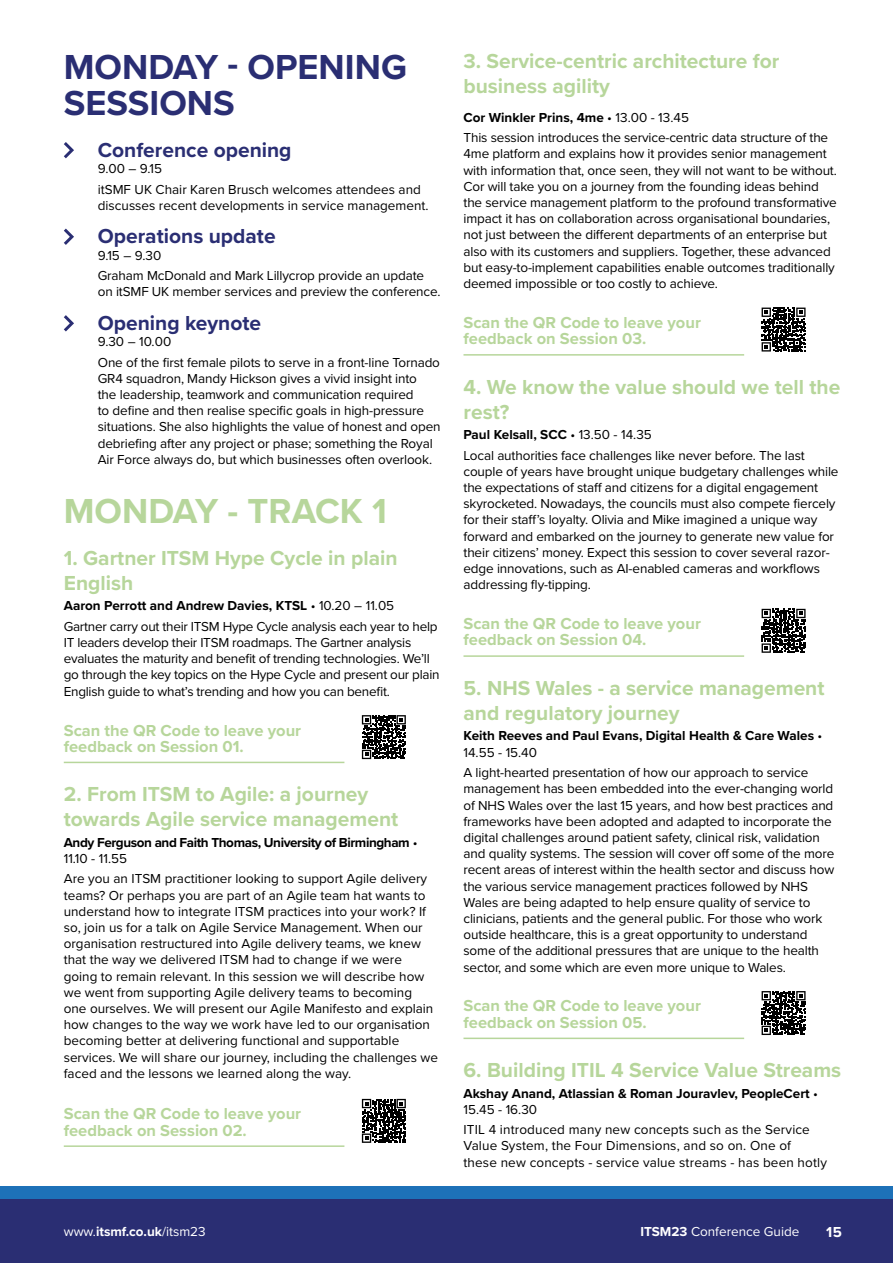
<style>
.page{position:relative;width:893px;height:1263px;background:#fff}
.page>*{position:absolute;margin:0;border:0;box-sizing:border-box;transform-origin:0 0}
.t1{font:700 36px/36px "Proxima Nova";color:#2a2e73}
.t2{font:700 36px "Proxima Nova";color:#b7d69b}
.t3{font:700 21px/25.2px "Proxima Nova";color:#b7d69b}
.t4{font:700 21px "Proxima Nova";color:#2a2e73}
.t5{font:700 16.5px/16.2px "Proxima Nova";color:#b7d69b}
.t6{font:700 15px "Proxima Nova";color:#fff}
.t7{font:13.5px/16.2px "Proxima Nova";letter-spacing:-.01em;color:#000}
.t8{font:13.5px/16.2px "Proxima Nova";letter-spacing:.01em;color:#000}
.t9{font:700 13.5px/16.2px "Proxima Nova";color:#000}
.t10{font:700 13.5px/16.2px "Proxima Nova";letter-spacing:-.03em;color:#000}
.t11{font:13.5px "Proxima Nova";color:#fff}
.s1{font-weight:700}
.s2{font-weight:400}
</style>
<div class="page">
<div style="left:0;top:1197px;width:893px;height:66px;background:#2a2e73"></div>
<div style="left:0;top:1186px;width:893px;height:13px;background:#1d71b8"></div>
<svg style="left:64px;top:142px;width:10px;height:17px"></svg>
<svg style="left:64px;top:228px;width:10px;height:17px"></svg>
<svg style="left:64px;top:315px;width:10px;height:17px"></svg>
<svg style="left:362px;top:715px;width:44px;height:44px"></svg>
<hr style="left:64px;top:762px;width:280px;height:1px;background:#b7d69b">
<svg style="left:362px;top:1099px;width:44px;height:44px"></svg>
<hr style="left:64px;top:1145px;width:280px;height:2px;background:#b7d69b">
<svg style="left:761px;top:307px;width:45px;height:45px"></svg>
<svg style="left:762px;top:308px;width:43px;height:43px"></svg>
<hr style="left:463px;top:354px;width:281px;height:2px;background:#b7d69b">
<svg style="left:762px;top:609px;width:43px;height:44px"></svg>
<hr style="left:463px;top:655px;width:281px;height:2px;background:#b7d69b">
<svg style="left:762px;top:991px;width:43px;height:44px"></svg>
<hr style="left:463px;top:1037px;width:281px;height:2px;background:#b7d69b">
<h1 class="t1" style="left:64px;top:49px;width:345px">MONDAY - OPENING<br>SESSIONS</h1>
<h2 class="t4" style="left:98px;top:134px;width:195px">Conference opening</h2>
<p class="t7" style="left:98px;top:158px;width:325px;line-height:20.4px">9.00 – 9.15<br>itSMF UK Chair Karen Brusch welcomes attendees and</p>
<p class="t7" style="left:98px;top:197px;width:332px">discusses recent developments in service management.</p>
<h2 class="t4" style="left:98px;top:221px;width:179px">Operations update</h2>
<p class="t7" style="left:98px;top:244px;width:328px;line-height:20.4px">9.15 – 9.30<br>Graham McDonald and Mark Lillycrop provide an update</p>
<p class="t7" style="left:98px;top:283px;width:344px">on itSMF UK member services and preview the conference.</p>
<h2 class="t4" style="left:98px;top:307px;width:165px">Opening keynote</h2>
<p class="t7" style="left:98px;top:331px;width:344px;line-height:20.4px">9.30 – 10.00<br>One of the first female pilots to serve in a front-line Tornado</p>
<p class="t7" style="left:98px;top:370px;width:344px">GR4 squadron, Mandy Hickson gives a vivid insight into<br>the leadership, teamwork and communication required<br>to define and then realise specific goals in high-pressure situations. She also highlights the value of honest and open debriefing after any project or phase; something the Royal Air Force always do, but which businesses often overlook.</p>
<h1 class="t2" style="left:64px;top:484px;width:324px">MONDAY - TRACK 1</h1>
<h2 class="t3" style="left:64px;top:545px;width:335px">1. Gartner ITSM Hype Cycle in plain<br>English</h2>
<p class="t7" style="left:64px;top:595px;width:375px;line-height:20.4px"><span class="s1">Aaron Perrott and Andrew Davies, KTSL</span> • 10.20 – 11.05<br>Gartner carry out their ITSM Hype Cycle analysis each year to help</p>
<p class="t7" style="left:64px;top:634px;width:377px">IT leaders develop their ITSM roadmaps. The Gartner analysis evaluates the maturity and benefit of trending technologies. We’ll go through the key topics on the Hype Cycle and present our plain English guide to what’s trending and how you can benefit.</p>
<p class="t5" style="left:64px;top:721px;width:239px">Scan the QR Code to leave your feedback on Session 01.</p>
<h2 class="t3" style="left:64px;top:781px;width:336px">2. From ITSM to Agile: a journey towards Agile service management</h2>
<p class="t10" style="left:64px;top:834px;width:355px">Andy Ferguson and Faith Thomas, University of Birmingham <span class="s2">•<br>11.10 - 11.55</span></p>
<p class="t7" style="left:64px;top:870px;width:376px">Are you an ITSM practitioner looking to support Agile delivery teams? Or perhaps you are part of an Agile team hat wants to understand how to integrate ITSM practices into your work? If so, join us for a talk on Agile Service Management. When our organisation restructured into Agile delivery teams, we knew that the way we delivered ITSM had to change if we were going to remain relevant. In this session we will describe how we went from supporting Agile delivery teams to becoming one ourselves. We will present our Agile Manifesto and explain how changes to the way we work have led to our organisation becoming better at delivering functional and supportable services. We will share our journey, including the challenges we faced and the lessons we learned along the way.</p>
<p class="t5" style="left:64px;top:1105px;width:239px">Scan the QR Code to leave your feedback on Session 02.</p>
<h2 class="t3" style="left:463px;top:48px;width:317px">3. Service-centric architecture for business agility</h2>
<p class="t7" style="left:463px;top:106px;width:366px;line-height:20.4px"><span class="s1">Cor Winkler Prins, 4me</span> • 13.00 - 13.45<br>This session introduces the service-centric data structure of the</p>
<p class="t7" style="left:463px;top:145px;width:375px">4me platform and explains how it provides senior management with information that, once seen, they will not want to be without.<br>Cor will take you on a journey from the founding ideas behind the service management platform to the profound transformative impact it has on collaboration across organisational boundaries, not just between the different departments of an enterprise but also with its customers and suppliers. Together, these advanced but easy-to-implement capabilities enable outcomes traditionally deemed impossible or too costly to achieve.</p>
<p class="t5" style="left:463px;top:314px;width:239px">Scan the QR Code to leave your feedback on Session 03.</p>
<h2 class="t3" style="left:463px;top:373px;width:378px">4. We know the value should we tell the rest?</h2>
<p class="t7" style="left:463px;top:424px;width:343px;line-height:20.4px"><span class="s1">Paul Kelsall, SCC</span> • 13.50 - 14.35<br>Local authorities face challenges like never before. The last</p>
<p class="t7" style="left:463px;top:463px;width:376px">couple of years have brought unique budgetary challenges while the expectations of staff and citizens for a digital engagement skyrocketed. Nowadays, the councils must also compete fiercely for their staff’s loyalty. Olivia and Mike imagined a unique way forward and embarked on the journey to generate new value for their citizens’ money. Expect this session to cover several razor&shy;edge innovations, such as AI-enabled cameras and workflows addressing fly-tipping.</p>
<p class="t5" style="left:463px;top:615px;width:239px">Scan the QR Code to leave your feedback on Session 04.</p>
<h2 class="t3" style="left:463px;top:675px;width:363px">5. NHS Wales - a service management and regulatory journey</h2>
<p class="t9" style="left:463px;top:727px;width:360px">Keith Reeves and Paul Evans, Digital Health &amp; Care Wales <span class="s2">•<br>14.55 - 15.40</span></p>
<p class="t7" style="left:463px;top:764px;width:372px">A light-hearted presentation of how our approach to service management has been embedded into the ever-changing world of NHS Wales over the last 15 years, and how best practices and frameworks have been adopted and adapted to incorporate the digital challenges around patient safety, clinical risk, validation and quality systems. The session will cover off some of the more recent areas of interest within the health sector and discuss how the various service management practices followed by NHS Wales are being adapted to help ensure quality of service to clinicians, patients and the general public. For those who work outside healthcare, this is a great opportunity to understand some of the additional pressures that are unique to the health sector, and some which are even more unique to Wales.</p>
<p class="t5" style="left:463px;top:997px;width:239px">Scan the QR Code to leave your feedback on Session 05.</p>
<h2 class="t3" style="left:463px;top:1057px;width:379px">6. Building ITIL 4 Service Value Streams</h2>
<p class="t9" style="left:463px;top:1084px;width:356px">Akshay Anand, Atlassian &amp; Roman Jouravlev, PeopleCert <span class="s2">•<br>15.45 - 16.30</span></p>
<p class="t8" style="left:463px;top:1121px;width:365px">ITIL 4 introduced many new concepts such as the Service<br>Value System, the Four Dimensions, and so on. One of these new concepts - service value streams - has been hotly</p>
<p class="t11" style="left:64px;top:1221px;width:143px">www.<span class="s1">itsmf.co.uk</span>/itsm23</p>
<p class="t11" style="left:640px;top:1221px;width:161px"><span class="s1">ITSM23</span> Conference Guide</p>
<p class="t6" style="left:826px;top:1220px;width:17px">15</p>
</div>
